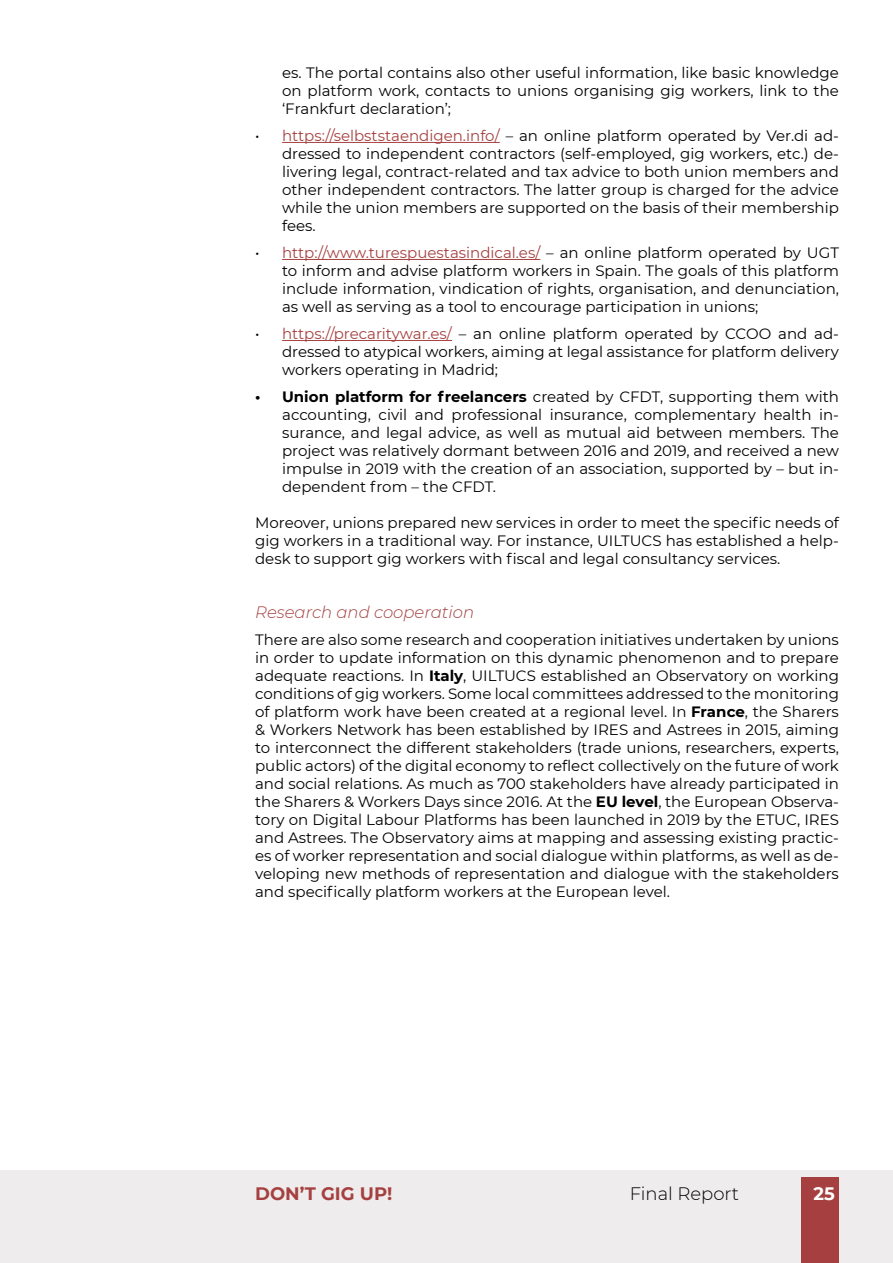
<style>
.page{position:relative;width:893px;height:1263px;background:#fff}
.page>*{position:absolute;margin:0;border:0;box-sizing:border-box;transform-origin:0 0}
.t1{font:700 18px "Montserrat";color:#a64040}
.t2{font:300 18px "Montserrat";color:#000}
.t3{font:700 18px "Montserrat";color:#fff}
.t4{font:italic 300 16.5px "Montserrat";color:#a64040}
.t5{font:15px/18px "Montserrat";color:#000;text-align:justify}
.s1{color:#a64040}
.s2{font-weight:700}
</style>
<div class="page">
<div style="left:0;top:1170px;width:893px;height:93px;background:#eeecec"></div>
<div style="left:801px;top:1177px;width:38px;height:86px;background:#a64040"></div>
<hr style="left:282px;top:142px;width:218px;height:1px;background:#a64040">
<hr style="left:282px;top:259px;width:258px;height:1px;background:#a64040">
<hr style="left:282px;top:340px;width:170px;height:1px;background:#a64040">
<p class="t5" style="left:282px;top:63px;width:558px">es. The portal contains also other useful information, like basic knowledge on platform work, contacts to unions organising gig workers, link to the ‘Frankfurt declaration’;</p>
<p class="t5" style="left:282px;top:126px;width:558px;text-indent:-27px">• <span class="s1">https://selbststaendigen.info/</span> – an online platform operated by Ver.di ad&shy;dressed to independent contractors (self-employed, gig workers, etc.) de&shy;livering legal, contract-related and tax advice to both union members and other independent contractors. The latter group is charged for the advice while the union members are supported on the basis of their membership fees.</p>
<p class="t5" style="left:282px;top:243px;width:558px;text-indent:-27px">• <span class="s1">http://www.turespuestasindical.es/</span> – an online platform operated by UGT to inform and advise platform workers in Spain. The goals of this platform include information, vindication of rights, organisation, and denunciation, as well as serving as a tool to encourage participation in unions;</p>
<p class="t5" style="left:282px;top:324px;width:558px;text-indent:-27px">• <span class="s1">https://precaritywar.es/</span> – an online platform operated by CCOO and ad&shy;dressed to atypical workers, aiming at legal assistance for platform delivery workers operating in Madrid;</p>
<p class="t5" style="left:282px;top:387px;width:558px;text-indent:-27px"><span class="s2">• Union platform for freelancers</span> created by CFDT, supporting them with accounting, civil and professional insurance, complementary health in&shy;surance, and legal advice, as well as mutual aid between members. The project was relatively dormant between 2016 and 2019, and received a new impulse in 2019 with the creation of an association, supported by – but in&shy;dependent from – the CFDT.</p>
<p class="t5" style="left:255px;top:513px;width:585px">Moreover, unions prepared new services in order to meet the specific needs of gig workers in a traditional way. For instance, UILTUCS has established a help&shy;desk to support gig workers with fiscal and legal consultancy services.</p>
<p class="t4" style="left:255px;top:601px;width:220px">Research and cooperation</p>
<p class="t5" style="left:255px;top:630px;width:585px">There are also some research and cooperation initiatives undertaken by unions in order to update information on this dynamic phenomenon and to prepare adequate reactions. In <span class="s2">Italy</span>, UILTUCS established an Observatory on working conditions of gig workers. Some local committees addressed to the monitoring of platform work have been created at a regional level. In <span class="s2">France</span>, the Sharers &amp; Workers Network has been established by IRES and Astrees in 2015, aiming to interconnect the different stakeholders (trade unions, researchers, experts, public actors) of the digital economy to reflect collectively on the future of work and social relations. As much as 700 stakeholders have already participated in the Sharers &amp; Workers Days since 2016. At the <span class="s2">EU level</span>, the European Observa&shy;tory on Digital Labour Platforms has been launched in 2019 by the ETUC, IRES and Astrees. The Observatory aims at mapping and assessing existing practic&shy;es of worker representation and social dialogue within platforms, as well as de&shy;veloping new methods of representation and dialogue with the stakeholders and specifically platform workers at the European level.</p>
<p class="t1" style="left:255px;top:1181px;width:139px">DON’T GIG UP!</p>
<p class="t2" style="left:630px;top:1182px;width:111px">Final Report</p>
<p class="t3" style="left:813px;top:1181px;width:23px">25</p>
</div>
